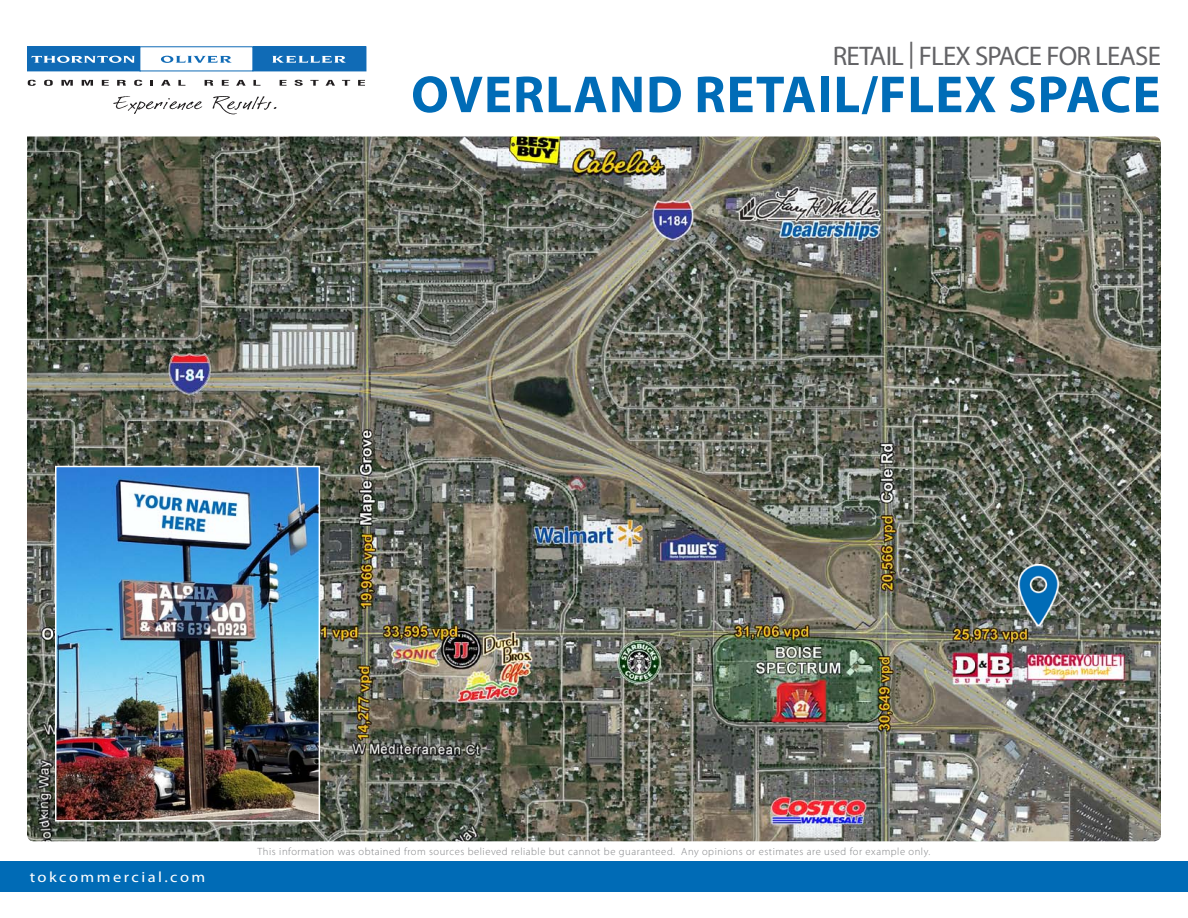
<style>
.page{position:relative;width:1188px;height:918px;background:#fff}
.page>*{position:absolute;margin:0;border:0;box-sizing:border-box;transform-origin:0 0}
.t1{font:700 52.5px "Myriad Pro";letter-spacing:.02em;color:#006cb7}
.t2{font:27px "Myriad Pro";letter-spacing:-.03em;color:#636366}
.t3{font:14.85px "Myriad Pro";letter-spacing:.15em;color:#fff;scale:1.11 1}
.t4{font:300 10.5px "Myriad Pro";letter-spacing:.05em;color:#808285}
</style>
<div class="page">
<div style="left:0;top:861px;width:1188px;height:30px;background:#006bb6"></div>
<svg style="left:28px;top:80px;width:8px;height:6px"></svg>
<svg style="left:44px;top:80px;width:9px;height:6px"></svg>
<svg style="left:61px;top:80px;width:12px;height:6px"></svg>
<svg style="left:82px;top:80px;width:11px;height:6px"></svg>
<svg style="left:102px;top:80px;width:7px;height:6px"></svg>
<svg style="left:117px;top:80px;width:9px;height:6px"></svg>
<svg style="left:134px;top:80px;width:8px;height:6px"></svg>
<svg style="left:151px;top:80px;width:2px;height:6px"></svg>
<svg style="left:161px;top:80px;width:10px;height:6px"></svg>
<svg style="left:178px;top:80px;width:7px;height:6px"></svg>
<svg style="left:205px;top:80px;width:8px;height:6px"></svg>
<svg style="left:222px;top:80px;width:7px;height:6px"></svg>
<svg style="left:236px;top:80px;width:10px;height:6px"></svg>
<svg style="left:253px;top:80px;width:7px;height:6px"></svg>
<svg style="left:280px;top:80px;width:7px;height:6px"></svg>
<svg style="left:295px;top:80px;width:8px;height:6px"></svg>
<svg style="left:310px;top:80px;width:9px;height:6px"></svg>
<svg style="left:326px;top:80px;width:9px;height:6px"></svg>
<svg style="left:342px;top:80px;width:8px;height:6px"></svg>
<svg style="left:358px;top:80px;width:7px;height:6px"></svg>
<div style="left:27px;top:47px;width:113px;height:24px;background:#106bb6"></div>
<div style="left:253px;top:47px;width:113px;height:24px;background:#106bb6"></div>
<svg style="left:32px;top:56px;width:103px;height:7px"></svg>
<svg style="left:161px;top:56px;width:71px;height:7px"></svg>
<svg style="left:272px;top:56px;width:74px;height:7px"></svg>
<svg style="left:113px;top:96px;width:89px;height:18px"></svg>
<svg style="left:213px;top:96px;width:63px;height:18px"></svg>
<img style="left:27px;top:137px;width:1134px;height:704px">
<img style="left:58px;top:469px;width:259px;height:350px">
<div style="left:55px;top:466px;width:265px;height:356px;border:2px solid #fff"></div>
<img style="left:1008px;top:564px;width:61px;height:61px">
<h2 class="t2" style="left:833px;top:40px;width:330px">RETAIL | FLEX SPACE FOR LEASE</h2>
<h1 class="t1" style="left:411px;top:60px;width:751px">OVERLAND RETAIL/FLEX SPACE</h1>
<h3 class="t3" style="left:30px;top:867px;width:160px">tokcommercial.com</h3>
<p class="t4" style="left:258px;top:845px;width:674px">This information was obtained from sources believed reliable but cannot be guaranteed. Any opinions or estimates are used for example only.</p>
</div>
